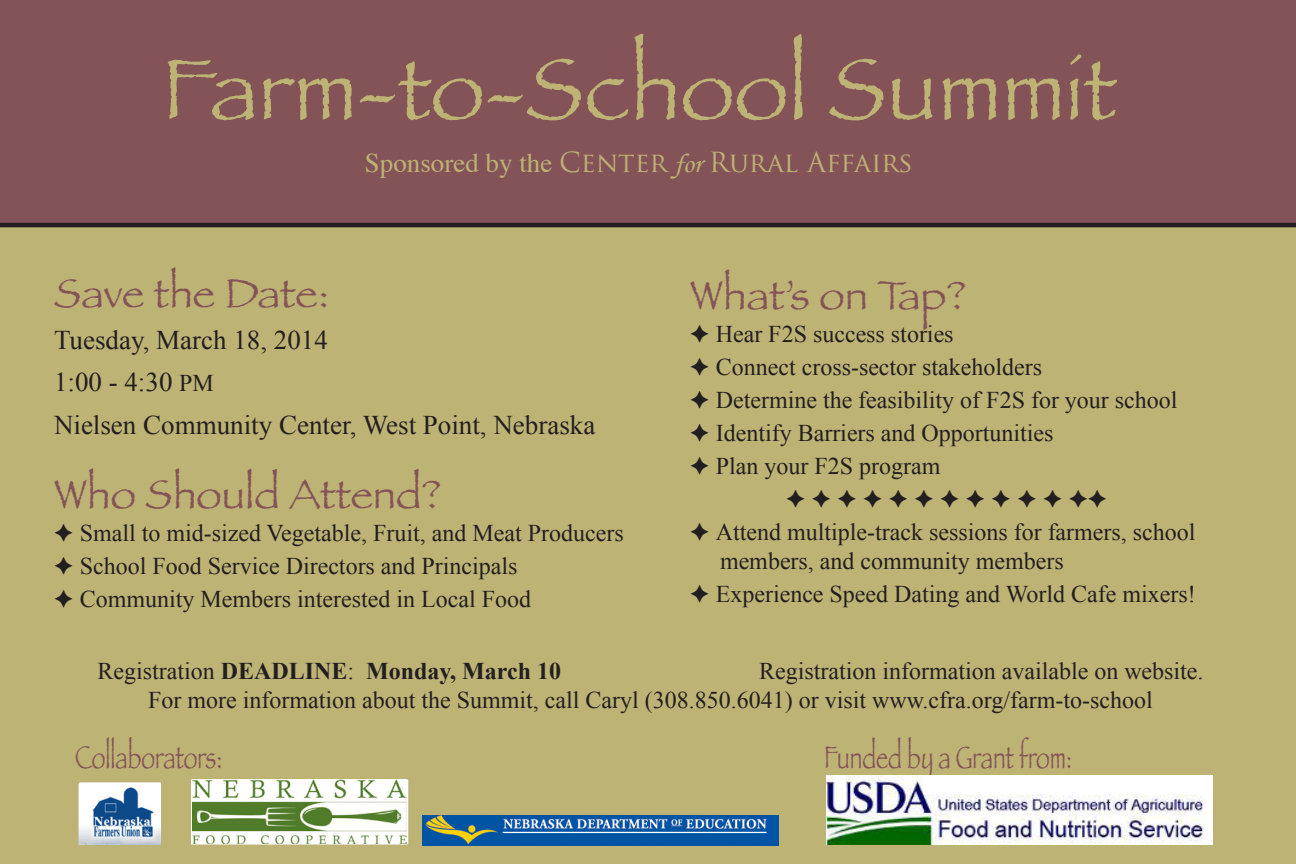
<style>
.page{position:relative;width:1296px;height:864px;background:#fff}
.page>*{position:absolute;margin:0;border:0;box-sizing:border-box;transform-origin:0 0}
.t1{font:90px "Papyrus";color:#bdb374}
.t2{font:42px "Papyrus";color:#845358}
.t3{font:condensed 33px "Papyrus";color:#845358}
.t4{font:27px "Times New Roman";color:#231f20}
.t5{font:27px "Trajan Pro";color:#bdb374}
.t6{font:24px/28.8px "Times New Roman";color:#231f20}
.t7{font:700 24px "Times New Roman";color:#231f20}
.t8{font:24px "Zapf Dingbats ITC";color:#231f20}
.s1{font-family:"Times"}
.s2{font-family:"Monotype Corsiva"}
.s3{font-size:24px}
.s4{font-weight:400}
</style>
<div class="page">
<div style="left:0;top:226px;width:1296px;height:638px;background:#bdb374"></div>
<div style="left:0;top:0;width:1296px;height:226px;background:#845358"></div>
<img style="left:422px;top:816px;width:356px;height:30px">
<img style="left:80px;top:783px;width:80px;height:61px">
<div style="left:76px;top:779px;width:88px;height:69px;border:3px solid #bdb374"></div>
<svg style="left:190px;top:779px;width:219px;height:66px"></svg>
<img style="left:192px;top:780px;width:215px;height:64px">
<img style="left:827px;top:776px;width:385px;height:69px">
<p class="t1" style="left:162px;top:35px;width:956px">Farm-to-School Summit</p>
<p class="t5" style="left:365px;top:145px;width:550px"><span class="s1">Sponsored by the</span> Center <span class="s2">for</span> Rural Affairs</p>
<p class="t2" style="left:54px;top:268px;width:277px">Save the Date:</p>
<p class="t4" style="left:54px;top:322px;width:275px">Tuesday, March 18, 2014</p>
<p class="t4" style="left:54px;top:364px;width:161px">1:00 - 4:30 <span class="s3">PM</span></p>
<p class="t4" style="left:54px;top:407px;width:543px">Nielsen Community Center, West Point, Nebraska</p>
<p class="t2" style="left:54px;top:469px;width:389px">Who Should Attend?</p>
<p class="t6" style="left:54px;top:518px;width:571px">✦ Small to mid-sized Vegetable, Fruit, and Meat Producers</p>
<p class="t6" style="left:54px;top:551px;width:465px">✦ School Food Service Directors and Principals</p>
<p class="t6" style="left:54px;top:584px;width:479px">✦ Community Members interested in Local Food</p>
<p class="t2" style="left:690px;top:270px;width:278px">What’s on Tap?</p>
<p class="t6" style="left:690px;top:319px;width:265px">✦ Hear F2S success stories</p>
<p class="t6" style="left:690px;top:352px;width:354px">✦ Connect cross-sector stakeholders</p>
<p class="t6" style="left:690px;top:385px;width:489px">✦ Determine the feasibility of F2S for your school</p>
<p class="t6" style="left:690px;top:418px;width:365px">✦ Identify Barriers and Opportunities</p>
<p class="t6" style="left:690px;top:451px;width:252px">✦ Plan your F2S program</p>
<p class="t8" style="left:786px;top:488px;width:322px">✦ ✦ ✦ ✦ ✦ ✦ ✦ ✦ ✦ ✦ ✦ ✦✦</p>
<p class="t6" style="left:720px;top:517px;width:477px;text-indent:-30px">✦ Attend multiple-track sessions for farmers, school members, and community members</p>
<p class="t6" style="left:690px;top:579px;width:507px">✦ Experience Speed Dating and World Cafe mixers!</p>
<p class="t7" style="left:97px;top:655px;width:465px"><span class="s4">Registration</span> DEADLINE<span class="s4">:</span> Monday, March 10</p>
<p class="t6" style="left:759px;top:656px;width:446px">Registration information available on website.</p>
<p class="t6" style="left:148px;top:685px;width:1006px">For more information about the Summit, call Caryl (308.850.6041) or visit www.cfra.org/farm-to-school</p>
<p class="t3" style="left:75px;top:737px;width:149px">Collaborators:</p>
<p class="t3" style="left:824px;top:737px;width:250px">Funded by a Grant from:</p>
</div>
